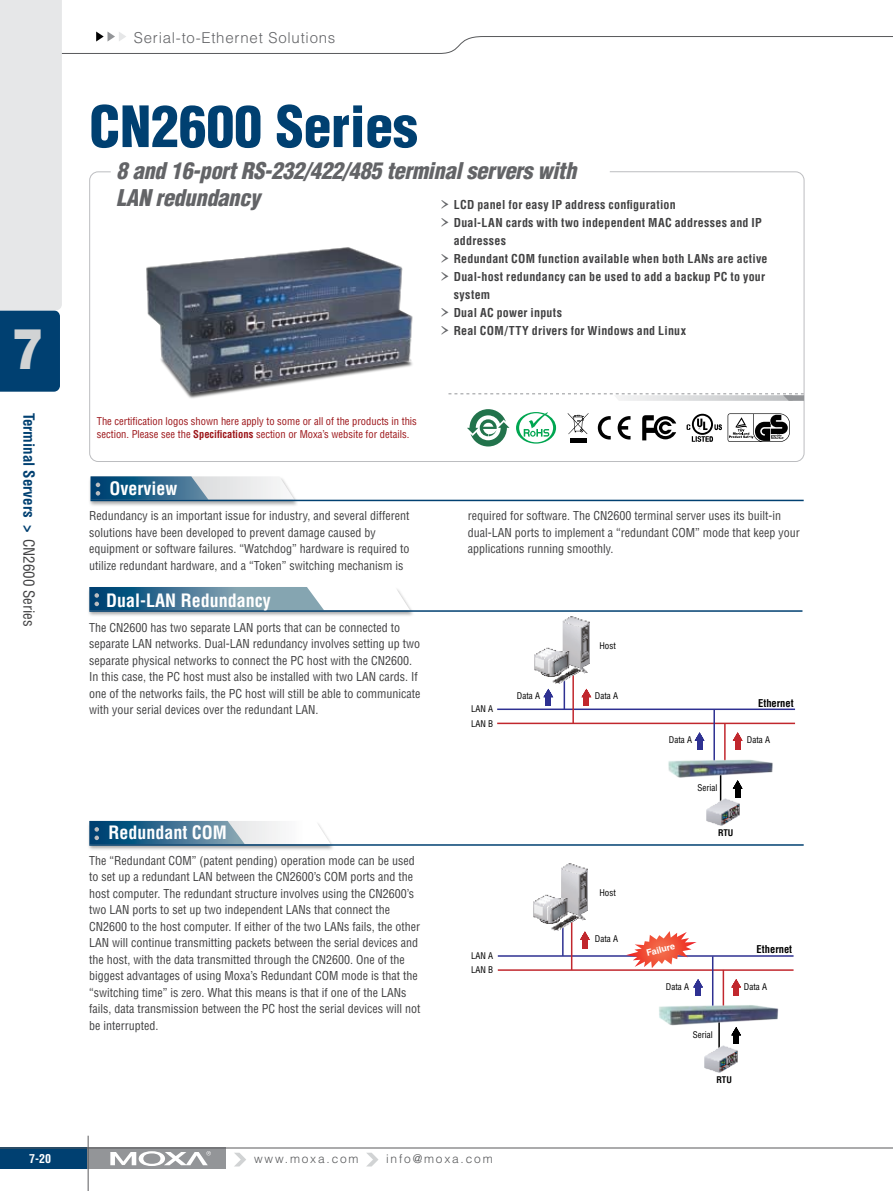
<style>
.page{position:relative;width:893px;height:1191px;background:#fff}
.page>*{position:absolute;margin:0;border:0;box-sizing:border-box;transform-origin:0 0}
.t1{font:900 56.1px "Helvetica";color:#d1d3d4;scale:.82 1}
.t2{font:900 condensed 55.5px "Helvetica";color:#004071}
.t3{font:italic 900 condensed 22.5px/27px "Helvetica";letter-spacing:-.015em;color:#636467}
.t4{font:700 condensed 18px "Helvetica";color:#fff}
.t5{font:700 condensed 15px "Helvetica";color:#004071}
.t6{font:300 15px "Helvetica";letter-spacing:.05em;color:#636467}
.t7{font:condensed 12px/16.5px "Helvetica";color:#414142}
.t8{font:700 condensed 12px "Helvetica";letter-spacing:.02em;color:#414142}
.t9{font:300 12px "Helvetica";letter-spacing:.15em;color:#58595b}
.t10{font:700 condensed 12px "Helvetica";color:#fff}
.t11{font:condensed 10.5px/12.6px "Helvetica";color:#9c1519}
.t12{font:700 condensed 10.5px "Helvetica";color:#000}
.t13{font:condensed 9px/14.7px "Helvetica";color:#000}
.t14{font:700 9px "Helvetica";color:#fff}
.t15{font:700 condensed 9px "Helvetica";letter-spacing:-.01em;color:#000}
.s1{font-weight:400;color:#414142}
.s2{font-family:"Garamond Premr Pro";font-weight:400;font-stretch:normal;font-size:24px;color:#636467}
.s3{font-weight:700}
</style>
<div class="page">
<div style="left:0;top:1147px;width:88px;height:22px;background:#004071"></div>
<div style="left:88px;top:1147px;width:138px;height:22px;background:#939598"></div>
<hr style="left:0;top:1147px;width:893px;height:1px;background:#58595b">
<svg style="left:110px;top:1151px;width:101px;height:15px"></svg>
<hr style="left:88px;top:1135px;width:1px;height:56px;background:#5a5b5d">
<svg style="left:367px;top:1152px;width:11px;height:14px"></svg>
<svg style="left:234px;top:1152px;width:12px;height:14px"></svg>
<svg style="left:0;top:0;width:893px;height:401px"></svg>
<div style="left:88px;top:476px;width:217px;height:37px;background:#000;opacity:.35"></div>
<hr style="left:90px;top:500px;width:714px;height:1px;background:#004071">
<svg style="left:90px;top:476px;width:204px;height:24px;background:#7fa0b6"></svg>
<div style="left:87px;top:587px;width:334px;height:36px;background:#000;opacity:.35"></div>
<hr style="left:89px;top:610px;width:713px;height:2px;background:#004071">
<svg style="left:89px;top:587px;width:321px;height:24px"></svg>
<div style="left:87px;top:820px;width:255px;height:37px;background:#000;opacity:.35"></div>
<hr style="left:89px;top:844px;width:715px;height:1px;background:#004071">
<svg style="left:89px;top:821px;width:242px;height:24px"></svg>
<svg style="left:467px;top:409px;width:42px;height:37px"></svg>
<svg style="left:598px;top:416px;width:13px;height:23px"></svg>
<svg style="left:618px;top:416px;width:12px;height:23px"></svg>
<svg style="left:642px;top:415px;width:34px;height:25px"></svg>
<svg style="left:687px;top:414px;width:35px;height:28px"></svg>
<img style="left:531px;top:427px;width:26px;height:17px">
<svg style="left:516px;top:412px;width:40px;height:31px"></svg>
<div style="left:570px;top:438px;width:17px;height:5px;background:#000"></div>
<svg style="left:568px;top:413px;width:20px;height:21px"></svg>
<svg style="left:728px;top:413px;width:62px;height:29px"></svg>
<img style="left:105px;top:191px;width:340px;height:210px">
<hr style="left:497px;top:708px;width:298px;height:2px;background:#2e3192">
<hr style="left:564px;top:677px;width:1px;height:32px;background:#2e3192">
<hr style="left:497px;top:722px;width:298px;height:2px;background:#c1272d">
<hr style="left:572px;top:672px;width:2px;height:51px;background:#c1272d">
<hr style="left:713px;top:709px;width:2px;height:63px;background:#2e3192">
<hr style="left:724px;top:723px;width:2px;height:46px;background:#c1272d">
<hr style="left:720px;top:768px;width:1px;height:52px;background:#000">
<img style="left:534px;top:616px;width:56px;height:69px">
<img style="left:706px;top:793px;width:35px;height:33px">
<img style="left:668px;top:757px;width:105px;height:22px">
<div style="left:545px;top:697px;width:6px;height:9px;background:#2e3192"></div>
<svg style="left:543px;top:688px;width:10px;height:9px"></svg>
<div style="left:584px;top:697px;width:5px;height:9px;background:#c1272d"></div>
<svg style="left:581px;top:688px;width:10px;height:9px"></svg>
<div style="left:697px;top:740px;width:5px;height:9px;background:#2e3192"></div>
<svg style="left:695px;top:732px;width:9px;height:8px"></svg>
<div style="left:735px;top:740px;width:5px;height:9px;background:#c1272d"></div>
<svg style="left:733px;top:732px;width:9px;height:8px"></svg>
<div style="left:735px;top:788px;width:5px;height:9px;background:#000"></div>
<svg style="left:733px;top:780px;width:10px;height:8px"></svg>
<hr style="left:498px;top:955px;width:295px;height:1px;background:#2e3192">
<hr style="left:562px;top:924px;width:2px;height:31px;background:#2e3192">
<hr style="left:498px;top:969px;width:295px;height:1px;background:#c1272d">
<hr style="left:571px;top:918px;width:1px;height:52px;background:#c1272d">
<hr style="left:712px;top:956px;width:1px;height:63px;background:#2e3192">
<hr style="left:723px;top:970px;width:1px;height:45px;background:#c1272d">
<hr style="left:718px;top:1014px;width:2px;height:53px;background:#000">
<img style="left:533px;top:863px;width:55px;height:69px">
<img style="left:704px;top:1040px;width:34px;height:33px">
<img style="left:659px;top:1002px;width:120px;height:26px">
<div style="left:582px;top:939px;width:6px;height:9px;background:#c1272d"></div>
<svg style="left:580px;top:931px;width:10px;height:8px"></svg>
<div style="left:695px;top:987px;width:6px;height:9px;background:#2e3192"></div>
<svg style="left:693px;top:979px;width:10px;height:8px"></svg>
<div style="left:733px;top:987px;width:6px;height:9px;background:#c1272d"></div>
<svg style="left:731px;top:979px;width:10px;height:8px"></svg>
<div style="left:733px;top:1035px;width:6px;height:9px;background:#000"></div>
<svg style="left:731px;top:1027px;width:10px;height:8px"></svg>
<svg style="left:626px;top:931px;width:70px;height:37px"></svg>
<p class="t6" style="left:134px;top:29px;width:203px">Serial-to-Ethernet Solutions</p>
<h1 class="t1" style="left:12px;top:312px;width:39px">7</h1>
<p class="t5" style="left:38px;top:412px;width:216px;rotate:90deg">Terminal Servers &gt; <span class="s1">CN2600 Series</span></p>
<h2 class="t2" style="left:89px;top:92px;width:330px">CN2600 Series</h2>
<h3 class="t3" style="left:116px;top:157px;width:462px">8 and 16-port RS-232/422/485 terminal servers with<br>LAN redundancy</h3>
<p class="t8" style="left:439px;top:197px;width:238px"><span class="s2">›</span> LCD panel for easy IP address configuration</p>
<p class="t8" style="left:439px;top:215px;width:324px"><span class="s2">›</span> Dual-LAN cards with two independent MAC addresses and IP</p>
<p class="t8" style="left:454px;top:233px;width:54px">addresses</p>
<p class="t8" style="left:439px;top:251px;width:330px"><span class="s2">›</span> Redundant COM function available when both LANs are active</p>
<p class="t8" style="left:439px;top:269px;width:327px"><span class="s2">›</span> Dual-host redundancy can be used to add a backup PC to your</p>
<p class="t8" style="left:454px;top:287px;width:38px">system</p>
<p class="t8" style="left:439px;top:305px;width:124px"><span class="s2">›</span> Dual AC power inputs</p>
<p class="t8" style="left:439px;top:323px;width:248px"><span class="s2">›</span> Real COM/TTY drivers for Windows and Linux</p>
<p class="t11" style="left:97px;top:415px;width:322px">The certification logos shown here apply to some or all of the products in this section. Please see the <span class="s3">Specifications</span> section or Moxa’s website for details.</p>
<h3 class="t4" style="left:110px;top:478px;width:69px">Overview</h3>
<p class="t7" style="left:89px;top:507px;width:322px">Redundancy is an important issue for industry, and several different solutions have been developed to prevent damage caused by equipment or software failures. “Watchdog” hardware is required to utilize redundant hardware, and a “Token” switching mechanism is</p>
<h3 class="t4" style="left:106px;top:589px;width:166px">Dual-LAN Redundancy</h3>
<p class="t7" style="left:89px;top:619px;width:333px">The CN2600 has two separate LAN ports that can be connected to separate LAN networks. Dual-LAN redundancy involves setting up two separate physical networks to connect the PC host with the CN2600.<br>In this case, the PC host must also be installed with two LAN cards. If one of the networks fails, the PC host will still be able to communicate with your serial devices over the redundant LAN.</p>
<h3 class="t4" style="left:108px;top:821px;width:120px">Redundant COM</h3>
<p class="t7" style="left:89px;top:852px;width:333px">The “Redundant COM” (patent pending) operation mode can be used to set up a redundant LAN between the CN2600’s COM ports and the host computer. The redundant structure involves using the CN2600’s two LAN ports to set up two independent LANs that connect the CN2600 to the host computer. If either of the two LANs fails, the other LAN will continue transmitting packets between the serial devices and the host, with the data transmitted through the CN2600. One of the biggest advantages of using Moxa’s Redundant COM mode is that the “switching time” is zero. What this means is that if one of the LANs fails, data transmission between the PC host the serial devices will not be interrupted.</p>
<p class="t7" style="left:468px;top:507px;width:333px">required for software. The CN2600 terminal server uses its built-in dual-LAN ports to implement a “redundant COM” mode that keep your applications running smoothly.</p>
<p class="t13" style="left:471px;top:701px;width:24px">LAN A<br>LAN B</p>
<p class="t13" style="left:517px;top:688px;width:25px">Data A</p>
<p class="t13" style="left:471px;top:948px;width:24px">LAN A<br>LAN B</p>
<p class="t13" style="left:599px;top:638px;width:18px">Host</p>
<p class="t13" style="left:595px;top:688px;width:25px">Data A</p>
<p class="t13" style="left:599px;top:884px;width:18px">Host</p>
<p class="t13" style="left:595px;top:931px;width:25px">Data A</p>
<p class="t13" style="left:669px;top:732px;width:25px">Data A</p>
<p class="t12" style="left:758px;top:696px;width:37px">Ethernet</p>
<p class="t13" style="left:747px;top:732px;width:25px">Data A</p>
<p class="t13" style="left:697px;top:780px;width:21px">Serial</p>
<p class="t15" style="left:718px;top:827px;width:17px">RTU</p>
<p class="t14" style="left:645px;top:948px;width:31px;rotate:-15deg">Failure</p>
<p class="t13" style="left:666px;top:978px;width:25px">Data A</p>
<p class="t12" style="left:757px;top:943px;width:37px">Ethernet</p>
<p class="t13" style="left:744px;top:978px;width:25px">Data A</p>
<p class="t13" style="left:693px;top:1026px;width:21px">Serial</p>
<p class="t15" style="left:716px;top:1074px;width:17px">RTU</p>
<p class="t10" style="left:29px;top:1151px;width:23px">7-20</p>
<p class="t9" style="left:254px;top:1151px;width:106px">www.moxa.com</p>
<p class="t9" style="left:386px;top:1151px;width:108px">info@moxa.com</p>
</div>
